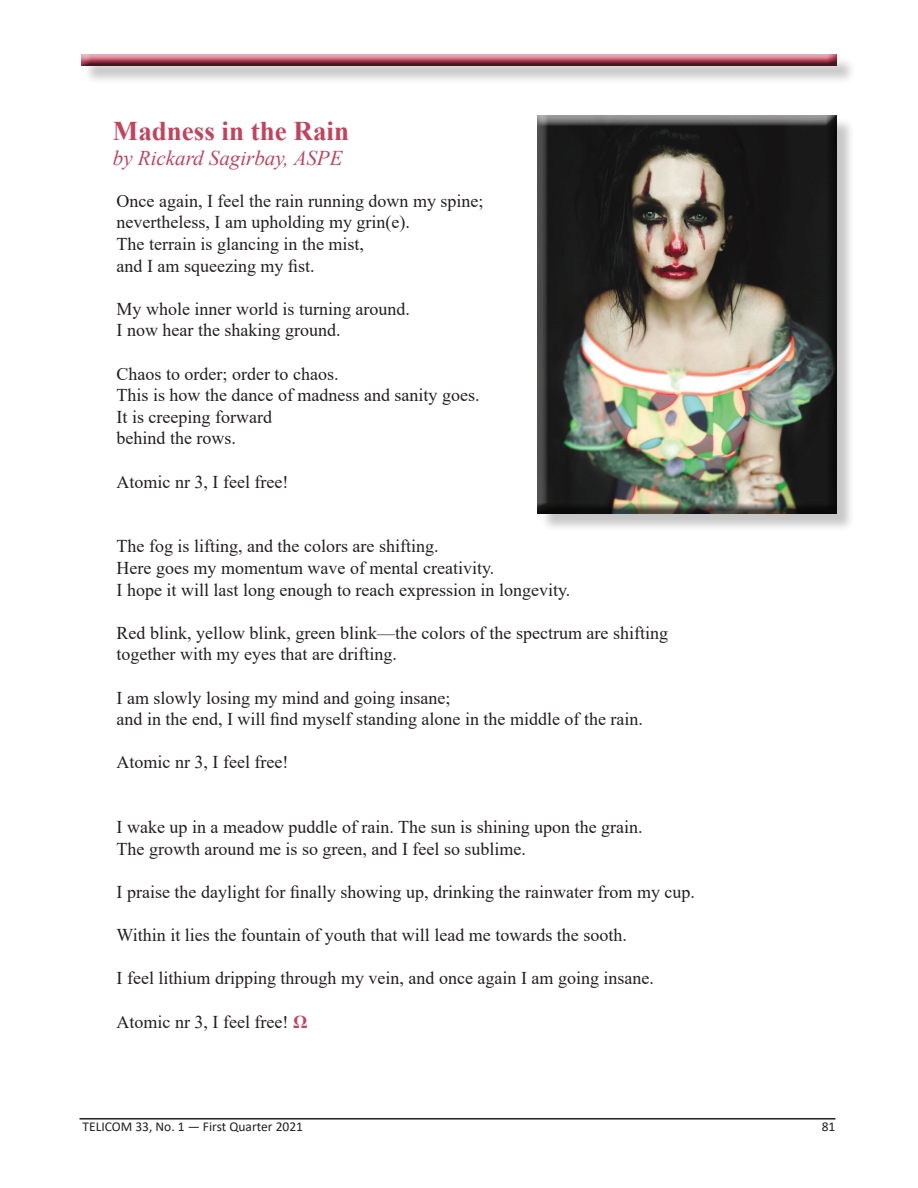
<style>
.page{position:relative;width:918px;height:1188px;background:#fff}
.page>*{position:absolute;margin:0;border:0;box-sizing:border-box;transform-origin:0 0}
.t1{font:700 27px "Times New Roman";color:#c3435d}
.t2{font:italic 21px "Times New Roman";color:#c3435d}
.t3{font:18px/21.6px "Times New Roman";color:#231f20}
.t4{font:13.5px "Calibri";color:#231f20}
.s1{font-weight:700;color:#c3435d}
</style>
<div class="page">
<hr style="left:80px;top:1118px;width:756px;height:2px;background:#231f20">
<div style="left:83px;top:56px;width:772px;height:29px;background:#231f20;opacity:.25"></div>
<div style="left:80px;top:54px;width:758px;height:14px;background:#231f20;opacity:.75"></div>
<div style="left:540px;top:118px;width:315px;height:414px;background:#231f20;opacity:.25"></div>
<div style="left:536px;top:116px;width:302px;height:398px;background:#231f20;opacity:.75"></div>
<h1 class="t1" style="left:113px;top:111px;width:238px">Madness in the Rain</h1>
<p class="t2" style="left:113px;top:144px;width:231px">by Rickard Sagirbay, ASPE</p>
<p class="t3" style="left:117px;top:189px;width:368px">Once again, I feel the rain running down my spine; nevertheless, I am upholding my grin(e).<br>The terrain is glancing in the mist,<br>and I am squeezing my fist.</p>
<p class="t3" style="left:117px;top:297px;width:295px">My whole inner world is turning around.<br>I now hear the shaking ground.</p>
<p class="t3" style="left:117px;top:362px;width:364px">Chaos to order; order to chaos.<br>This is how the dance of madness and sanity goes.<br>It is creeping forward<br>behind the rows.</p>
<p class="t3" style="left:117px;top:470px;width:173px">Atomic nr 3, I feel free!</p>
<p class="t3" style="left:117px;top:535px;width:455px">The fog is lifting, and the colors are shifting.<br>Here goes my momentum wave of mental creativity.<br>I hope it will last long enough to reach expression in longevity.</p>
<p class="t3" style="left:117px;top:621px;width:553px">Red blink, yellow blink, green blink—the colors of the spectrum are shifting together with my eyes that are drifting.</p>
<p class="t3" style="left:117px;top:686px;width:528px">I am slowly losing my mind and going insane;<br>and in the end, I will find myself standing alone in the middle of the rain.</p>
<p class="t3" style="left:117px;top:751px;width:173px">Atomic nr 3, I feel free!</p>
<p class="t3" style="left:117px;top:816px;width:528px">I wake up in a meadow puddle of rain. The sun is shining upon the grain.<br>The growth around me is so green, and I feel so sublime.</p>
<p class="t3" style="left:117px;top:881px;width:580px">I praise the daylight for finally showing up, drinking the rainwater from my cup.</p>
<p class="t3" style="left:117px;top:924px;width:512px">Within it lies the fountain of youth that will lead me towards the sooth.</p>
<p class="t3" style="left:117px;top:967px;width:539px">I feel lithium dripping through my vein, and once again I am going insane.</p>
<p class="t3" style="left:117px;top:1010px;width:192px">Atomic nr 3, I feel free! <span class="s1">Ω</span></p>
<p class="t4" style="left:83px;top:1117px;width:222px">TELICOM 33, No. 1 — First Quarter 2021</p>
<p class="t4" style="left:822px;top:1117px;width:15px">81</p>
</div>
